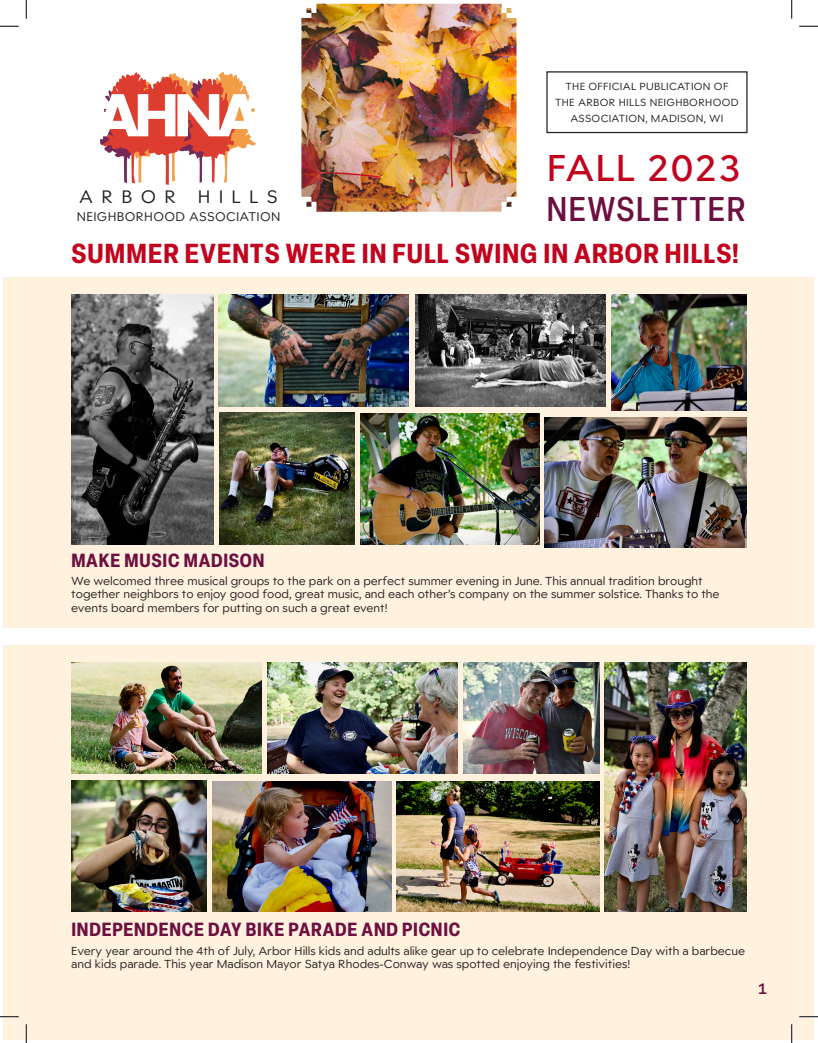
<style>
.page{position:relative;width:818px;height:1043px;background:#fff}
.page>*{position:absolute;margin:0;border:0;box-sizing:border-box;transform-origin:0 0}
.t1{font:500 36.25px "Widescreen";letter-spacing:.03em;color:#c1031e}
.t2{font:500 condensed 33.75px "Elza";letter-spacing:.05em;color:#6d0f40}
.t3{font:700 condensed 27px "Elza";letter-spacing:.04em;color:#c1031e}
.t4{font:700 condensed 18.75px "Elza";letter-spacing:.04em;color:#6d0f40}
.t5{font:17.5px "Widescreen";letter-spacing:.48em;color:#231f20}
.t6{font:600 15px "Widescreen";color:#6d0f40}
.t7{font:12.25px "Widescreen";letter-spacing:.03em;color:#231f20}
.Small_Copy{font:11.25px/13.5px "Widescreen";color:#231f20}
.t8{font:10px/16.2px "Widescreen";letter-spacing:.03em;color:#231f20;text-align:center}
</style>
<div class="page">
<div style="left:4px;top:645px;width:810px;height:394px;background:#fef1de"></div>
<div style="left:4px;top:277px;width:810px;height:351px;background:#fef1de"></div>
<div style="left:546px;top:71px;width:201px;height:62px;border:1px solid #231f20"></div>
<svg style="left:100px;top:72px;width:156px;height:113px"></svg>
<img style="left:71px;top:294px;width:142px;height:250px">
<img style="left:219px;top:413px;width:135px;height:131px">
<img style="left:544px;top:417px;width:202px;height:131px">
<img style="left:219px;top:294px;width:190px;height:112px">
<img style="left:415px;top:294px;width:190px;height:112px">
<img style="left:611px;top:294px;width:135px;height:116px">
<img style="left:360px;top:413px;width:179px;height:131px">
<img style="left:605px;top:662px;width:141px;height:249px">
<img style="left:72px;top:780px;width:135px;height:131px">
<img style="left:396px;top:781px;width:203px;height:130px">
<img style="left:71px;top:662px;width:190px;height:112px">
<img style="left:267px;top:662px;width:190px;height:112px">
<img style="left:464px;top:662px;width:135px;height:112px">
<img style="left:212px;top:781px;width:179px;height:130px">
<img style="left:301px;top:4px;width:215px;height:208px">
<svg style="left:0;top:25px;width:19px;height:2px"></svg>
<svg style="left:799px;top:25px;width:19px;height:2px"></svg>
<svg style="left:0;top:1015px;width:19px;height:2px"></svg>
<svg style="left:799px;top:1016px;width:19px;height:1px"></svg>
<svg style="left:25px;top:0;width:2px;height:19px"></svg>
<svg style="left:25px;top:1024px;width:2px;height:18px"></svg>
<svg style="left:791px;top:0;width:1px;height:19px"></svg>
<svg style="left:790px;top:1024px;width:2px;height:18px"></svg>
<p class="t5" style="left:79px;top:185px;width:200px">ARBOR HILLS</p>
<p class="t7" style="left:77px;top:208px;width:205px">NEIGHBORHOOD ASSOCIATION</p>
<p class="t8" style="left:555px;top:78px;width:185px">THE OFFICIAL PUBLICATION OF<br>THE ARBOR HILLS NEIGHBORHOOD<br>ASSOCIATION, MADISON, WI</p>
<p class="t1" style="left:546px;top:144px;width:196px">FALL 2023</p>
<p class="t2" style="left:546px;top:186px;width:200px">NEWSLETTER</p>
<p class="t3" style="left:71px;top:234px;width:668px">SUMMER EVENTS WERE IN FULL SWING IN ARBOR HILLS!</p>
<p class="t4" style="left:71px;top:547px;width:194px">MAKE MUSIC MADISON</p>
<p class="Small_Copy" style="left:71px;top:574px;width:649px">We welcomed three musical groups to the park on a perfect summer evening in June. This annual tradition brought together neighbors to enjoy good food, great music, and each other’s company on the summer solstice. Thanks to the events board members for putting on such a great event!</p>
<p class="t4" style="left:71px;top:915px;width:390px">INDEPENDENCE DAY BIKE PARADE AND PICNIC</p>
<p class="Small_Copy" style="left:71px;top:943px;width:675px">Every year around the 4th of July, Arbor Hills kids and adults alike gear up to celebrate Independence Day with a barbecue and kids parade. This year Madison Mayor Satya Rhodes-Conway was spotted enjoying the festivities!</p>
<h3 class="t6" style="left:758px;top:978px;width:11px">1</h3>
</div>
